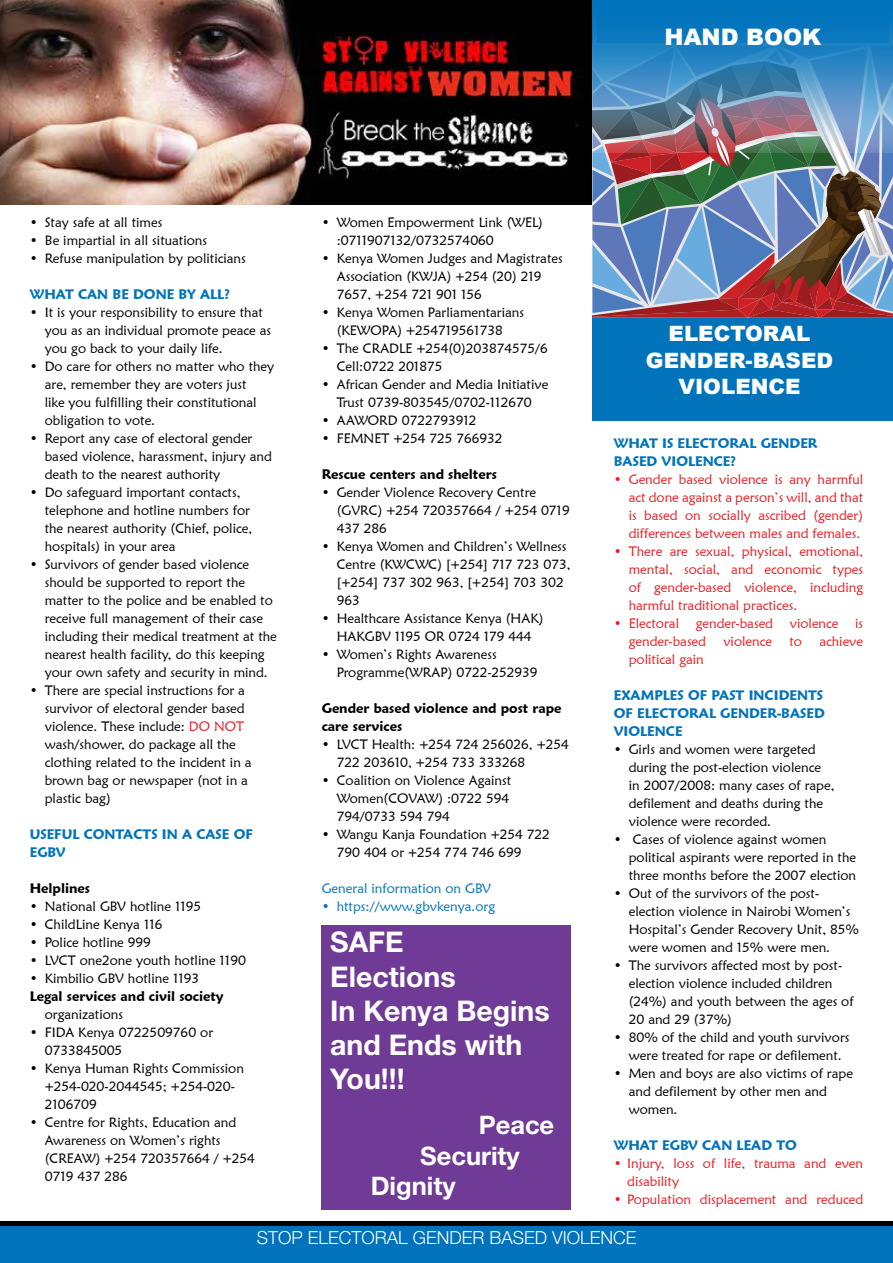
<style>
.page{position:relative;width:893px;height:1263px;background:#fff}
.page>*{position:absolute;margin:0;border:0;box-sizing:border-box;transform-origin:0 0}
.t1{font:700 28.5px/34.2px "Helvetica Neue LT Std";color:#fff}
.t2{font:700 25.5px "Helvetica Neue LT Std";color:#fff}
.t3{font:900 22.65px "Arial";color:#fff}
.t4{font:900 21.15px/26.7px "Arial";color:#fff;text-align:center}
.t5{font:300 18px "Helvetica Neue LT Std";color:#fff}
.t6{font:13.5px/18px "Maiandra GD";color:#000}
.t7{font:13.5px/18px "Maiandra GD";color:#ed1d24;text-align:justify}
.t8{font:600 13.5px/18px "Maiandra GD";color:#0073bc}
.t9{font:600 13.5px/18px "Maiandra GD";color:#000}
.t10{font:13.5px "Maiandra GD";color:#0073bc}
.s1{color:#ed1d24}
</style>
<div class="page">
<div style="left:0;top:1221px;width:893px;height:5px;background:#000"></div>
<div style="left:0;top:1226px;width:893px;height:37px;background:#0073bc"></div>
<div style="left:322px;top:925px;width:249px;height:285px;background:#6f3b96"></div>
<img style="left:0;top:0;width:592px;height:204px">
<div style="left:592px;top:317px;width:301px;height:103px;background:#0073bb"></div>
<svg style="left:592px;top:153px;width:301px;height:165px"></svg>
<svg style="left:592px;top:0;width:301px;height:153px"></svg>
<h3 class="t3" style="left:665px;top:21px;width:158px">HAND BOOK</h3>
<p class="t6" style="left:30px;top:213px;width:134px">• Stay safe at all times</p>
<p class="t6" style="left:30px;top:231px;width:179px">• Be impartial in all situations</p>
<p class="t6" style="left:30px;top:249px;width:218px">• Refuse manipulation by politicians</p>
<p class="t8" style="left:30px;top:285px;width:202px">WHAT CAN BE DONE BY ALL?</p>
<p class="t6" style="left:45px;top:303px;width:228px;text-indent:-15px">• It is your responsibility to ensure that you as an individual promote peace as you go back to your daily life.</p>
<p class="t6" style="left:45px;top:357px;width:231px;text-indent:-15px">• Do care for others no matter who they are, remember they are voters just<br>like you fulfilling their constitutional obligation to vote.</p>
<p class="t6" style="left:45px;top:429px;width:229px;text-indent:-15px">• Report any case of electoral gender based violence, harassment, injury and death to the nearest authority</p>
<p class="t6" style="left:45px;top:483px;width:209px;text-indent:-15px">• Do safeguard important contacts, telephone and hotline numbers for the nearest authority (Chief, police, hospitals) in your area</p>
<p class="t6" style="left:45px;top:555px;width:234px;text-indent:-15px">• Survivors of gender based violence should be supported to report the matter to the police and be enabled to receive full management of their case including their medical treatment at the nearest health facility, do this keeping your own safety and security in mind.</p>
<p class="t6" style="left:45px;top:681px;width:208px;text-indent:-15px">• There are special instructions for a survivor of electoral gender based violence. These include: <span class="s1">DO NOT </span>wash/shower, do package all the clothing related to the incident in a brown bag or newspaper (not in a plastic bag)</p>
<p class="t8" style="left:30px;top:825px;width:225px">USEFUL CONTACTS IN A CASE OF<br>EGBV</p>
<p class="t9" style="left:30px;top:879px;width:62px">Helplines</p>
<p class="t6" style="left:30px;top:897px;width:173px">• National GBV hotline 1195</p>
<p class="t6" style="left:30px;top:915px;width:134px">• ChildLine Kenya 116</p>
<p class="t6" style="left:30px;top:933px;width:123px">• Police hotline 999</p>
<p class="t6" style="left:30px;top:951px;width:218px">• LVCT one2one youth hotline 1190</p>
<p class="t6" style="left:30px;top:969px;width:171px">• Kimbilio GBV hotline 1193</p>
<p class="t9" style="left:30px;top:987px;width:195px">Legal services and civil society</p>
<p class="t6" style="left:45px;top:1005px;width:80px">organizations</p>
<p class="t6" style="left:45px;top:1023px;width:170px;text-indent:-15px">• FIDA Kenya 0722509760 or<br>0733845005</p>
<p class="t6" style="left:45px;top:1059px;width:201px;text-indent:-15px">• Kenya Human Rights Commission +254-020-2044545; +254-020-<br>2106709</p>
<p class="t6" style="left:45px;top:1113px;width:212px;text-indent:-15px">• Centre for Rights, Education and<br>Awareness on Women’s rights (CREAW) +254 720357664 / +254<br>0719 437 286</p>
<p class="t6" style="left:337px;top:213px;width:208px;text-indent:-15px">• Women Empowerment Link (WEL) :0711907132/0732574060</p>
<p class="t6" style="left:337px;top:249px;width:227px;text-indent:-15px">• Kenya Women Judges and Magistrates<br>Association (KWJA) +254 (20) 219<br>7657, +254 721 901 156</p>
<p class="t6" style="left:322px;top:303px;width:204px;text-align:center">• Kenya Women Parliamentarians (KEWOPA) +254719561738</p>
<p class="t6" style="left:337px;top:339px;width:213px;text-indent:-15px">• The CRADLE +254(0)203874575/6<br>Cell:0722 201875</p>
<p class="t6" style="left:322px;top:375px;width:228px;text-align:center">• African Gender and Media Initiative<br>Trust 0739-803545/0702-112670</p>
<p class="t6" style="left:322px;top:411px;width:156px">• AAWORD 0722793912</p>
<p class="t6" style="left:322px;top:429px;width:182px">• FEMNET +254 725 766932</p>
<p class="t9" style="left:322px;top:465px;width:177px">Rescue centers and shelters</p>
<p class="t6" style="left:337px;top:483px;width:234px;text-indent:-15px">• Gender Violence Recovery Centre (GVRC) +254 720357664 / +254 0719<br>437 286</p>
<p class="t6" style="left:337px;top:537px;width:235px;text-indent:-15px">• Kenya Women and Children’s Wellness<br>Centre (KWCWC) [+254] 717 723 073, [+254] 737 302 963, [+254] 703 302<br>963</p>
<p class="t6" style="left:322px;top:609px;width:223px;text-align:center">• Healthcare Assistance Kenya (HAK)<br>HAKGBV 1195 OR 0724 179 444</p>
<p class="t6" style="left:337px;top:645px;width:202px;text-indent:-15px">• Women’s Rights Awareness<br>Programme(WRAP) 0722-252939</p>
<p class="t9" style="left:322px;top:699px;width:241px">Gender based violence and post rape care services</p>
<p class="t6" style="left:337px;top:735px;width:234px;text-indent:-15px">• LVCT Health: +254 724 256026, +254<br>722 203610, +254 733 333268</p>
<p class="t6" style="left:337px;top:771px;width:176px;text-indent:-15px">• Coalition on Violence Against<br>Women(COVAW) :0722 594<br>794/0733 594 794</p>
<p class="t6" style="left:337px;top:825px;width:215px;text-indent:-15px">• Wangu Kanja Foundation +254 722<br>790 404 or +254 774 746 699</p>
<p class="t10" style="left:322px;top:880px;width:171px">General information on GBV</p>
<p class="t10" style="left:322px;top:898px;width:175px">• https://www.gbvkenya.org</p>
<h1 class="t1" style="left:330px;top:924px;width:221px">SAFE<br>Elections<br>In Kenya Begins and Ends with<br>You!!!</h1>
<h2 class="t2" style="left:479px;top:1109px;width:77px">Peace</h2>
<h2 class="t2" style="left:420px;top:1140px;width:101px">Security</h2>
<h2 class="t2" style="left:371px;top:1170px;width:86px">Dignity</h2>
<h3 class="t4" style="left:646px;top:319px;width:189px">ELECTORAL<br>GENDER-BASED<br>VIOLENCE</h3>
<p class="t8" style="left:614px;top:434px;width:205px">WHAT IS ELECTORAL GENDER<br>BASED VIOLENCE?</p>
<p class="t7" style="left:629px;top:470px;width:236px;text-indent:-15px">• Gender based violence is any harmful act done against a person’s will, and that is based on socially ascribed (gender) differences between males and females.</p>
<p class="t7" style="left:629px;top:542px;width:236px;text-indent:-15px">• There are sexual, physical, emotional, mental, social, and economic types of gender-based violence, including harmful traditional practices.</p>
<p class="t7" style="left:629px;top:614px;width:236px;text-indent:-15px">• Electoral gender-based violence is gender-based</p>
<p class="t7" style="left:723px;top:632px;width:50px">violence</p>
<p class="t7" style="left:789px;top:632px;width:14px">to</p>
<p class="t7" style="left:819px;top:632px;width:45px">achieve</p>
<p class="t7" style="left:629px;top:650px;width:77px">political gain</p>
<p class="t8" style="left:614px;top:686px;width:213px">EXAMPLES OF PAST INCIDENTS<br>OF ELECTORAL GENDER-BASED<br>VIOLENCE</p>
<p class="t6" style="left:629px;top:740px;width:207px;text-indent:-15px">• Girls and women were targeted during the post-election violence in 2007/2008: many cases of rape, defilement and deaths during the violence were recorded.</p>
<p class="t6" style="left:629px;top:830px;width:229px;text-indent:-15px">• Cases of violence against women political aspirants were reported in the three months before the 2007 election</p>
<p class="t6" style="left:629px;top:884px;width:232px;text-indent:-15px">• Out of the survivors of the post&shy;election violence in Nairobi Women’s Hospital’s Gender Recovery Unit, 85% were women and 15% were men.</p>
<p class="t6" style="left:629px;top:956px;width:226px;text-indent:-15px">• The survivors affected most by post&shy;election violence included children (24%) and youth between the ages of<br>20 and 29 (37%)</p>
<p class="t6" style="left:614px;top:1028px;width:237px;text-align:center">• 80% of the child and youth survivors were treated for rape or defilement.</p>
<p class="t6" style="left:629px;top:1064px;width:226px;text-indent:-15px">• Men and boys are also victims of rape and defilement by other men and women.</p>
<p class="t8" style="left:614px;top:1136px;width:185px">WHAT EGBV CAN LEAD TO</p>
<p class="t7" style="left:627px;top:1154px;width:237px;text-indent:-13px">• Injury, loss of life, trauma and even disability</p>
<p class="t7" style="left:614px;top:1190px;width:251px">• Population displacement and reduced</p>
<h3 class="t5" style="left:257px;top:1227px;width:381px">STOP ELECTORAL GENDER BASED VIOLENCE</h3>
</div>
